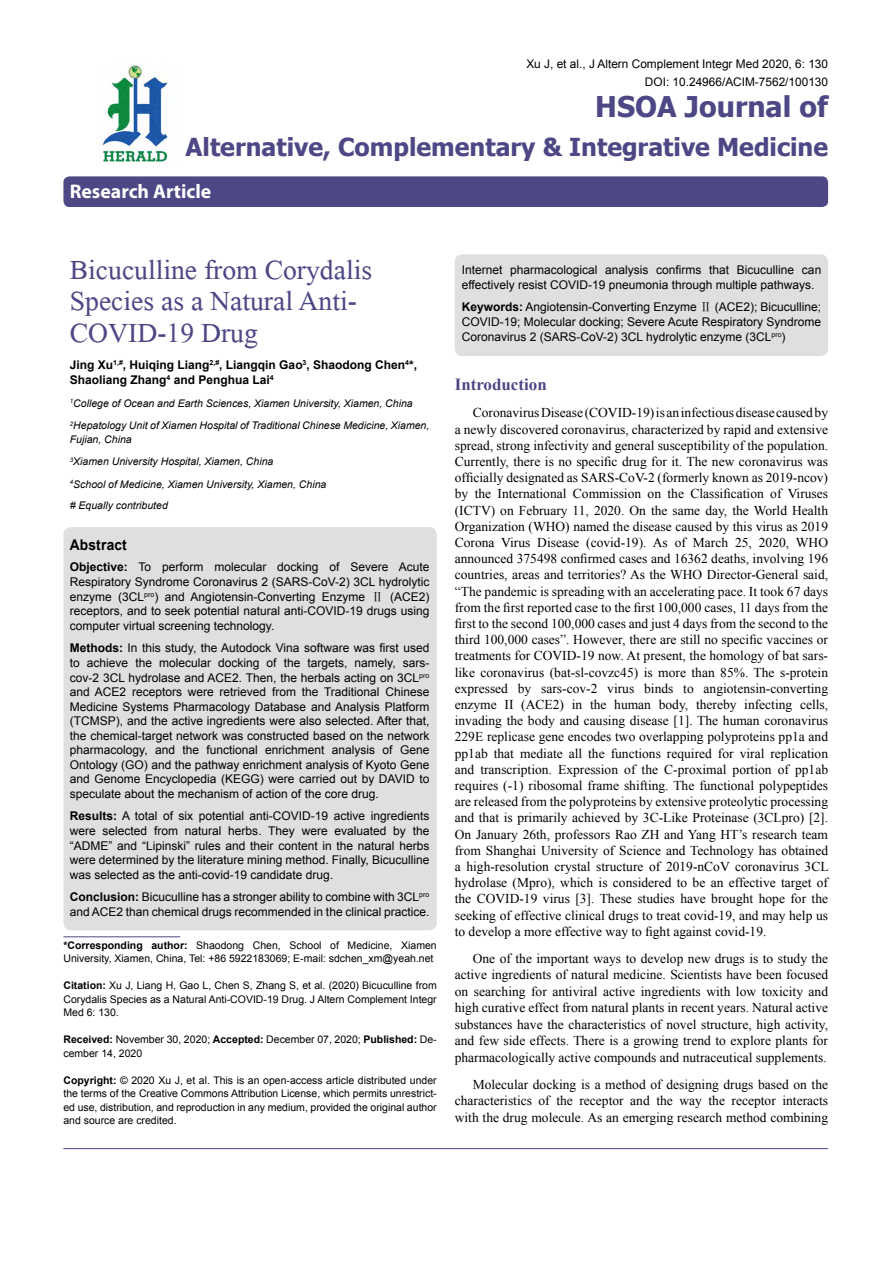
<style>
.page{position:relative;width:893px;height:1263px;background:#fff}
.page>*{position:absolute;margin:0;border:0;box-sizing:border-box;transform-origin:0 0}
.t1{font:41.25px/31.5px "Microsoft Himalaya";color:#4d4785}
.t2{font:700 28.5px "Tahoma";color:#4d4785}
.t3{font:700 24.75px "Tahoma";color:#4d4785}
.t4{font:700 19.8px "Myriad Hebrew";color:#fff}
.t5{font:700 16.95px "Times New Roman";color:#4d4785}
.t6{font:700 14.85px "Arial";letter-spacing:.015em;color:#000;scale:.93 1}
.t7{font:13.5px/16.2px "Times New Roman";color:#000;text-align:justify}
.t8{font:12px/14.5px "Arial";color:#000;text-align:justify}
.t9{font:700 12px/15px "Arial";color:#000}
.t10{font:11.85px/18px "Arial";color:#000;text-align:right}
.t11{font:10.5px/13.5px "Arial";color:#000}
.t12{font:italic 10.5px/22.5px "Arial";color:#000}
.s1{font-weight:700}
.s2{font-family:"Sim Sun"}
</style>
<div class="page">
<div style="left:63px;top:176px;width:765px;height:31px;background:#4d4785;border-radius:6px"></div>
<hr style="left:63px;top:936px;width:117px;height:1px;background:#4d4785">
<img style="left:101px;top:65px;width:67px;height:98px">
<hr style="left:63px;top:1148px;width:765px;height:1px;background:#4d4785">
<div style="left:63px;top:527px;width:374px;height:403px;background:#dedfe0;border-radius:8px"></div>
<div style="left:455px;top:254px;width:373px;height:102px;background:#dedfe0;border-radius:8px"></div>
<p class="t10" style="left:526px;top:55px;width:303px">Xu J, et al., J Altern Complement Integr Med 2020, 6: 130<br>DOI: 10.24966/ACIM-7562/100130</p>
<h2 class="t2" style="left:595px;top:87px;width:234px">HSOA Journal of</h2>
<h3 class="t3" style="left:186px;top:130px;width:644px">Alternative, Complementary &amp; Integrative Medicine</h3>
<h3 class="t4" style="left:70px;top:180px;width:143px">Research Article</h3>
<h1 class="t1" style="left:70px;top:249px;width:304px">Bicuculline from Corydalis<br>Species as a Natural Anti-<br>COVID-19 Drug</h1>
<p class="t9" style="left:70px;top:358px;width:349px">Jing Xu<sup>1,#</sup>, Huiqing Liang<sup>2,#</sup>, Liangqin Gao<sup>3</sup>, Shaodong Chen<sup>4</sup>*,<br>Shaoliang Zhang<sup>4</sup> and Penghua Lai<sup>4</sup></p>
<p class="t12" style="left:70px;top:392px;width:361px"><sup>1</sup>College of Ocean and Earth Sciences, Xiamen University, Xiamen, China<br><sup>2</sup>Hepatology Unit of Xiamen Hospital of Traditional Chinese Medicine, Xiamen,</p>
<p class="t12" style="left:70px;top:428px;width:258px">Fujian, China<br><sup>3</sup>Xiamen University Hospital, Xiamen, China<br><sup>4</sup>School of Medicine, Xiamen University, Xiamen, China</p>
<p class="t12" style="left:70px;top:494px;width:100px"># Equally contributed</p>
<p class="t6" style="left:70px;top:535px;width:63px">Abstract</p>
<p class="t8" style="left:70px;top:560px;width:361px"><span class="s1">Objective:</span> To perform molecular docking of Severe Acute Respiratory Syndrome Coronavirus 2 (SARS-CoV-2) 3CL hydrolytic enzyme (3CL<sup>pro</sup>) and Angiotensin-Converting Enzyme <span class="s2">Ⅱ</span> (ACE2) receptors, and to seek potential natural anti-COVID-19 drugs using computer virtual screening technology.</p>
<p class="t8" style="left:70px;top:641px;width:361px"><span class="s1">Methods:</span> In this study, the Autodock Vina software was first used to achieve the molecular docking of the targets, namely, sars&shy;cov-2 3CL hydrolase and ACE2. Then, the herbals acting on 3CL<sup>pro </sup>and ACE2 receptors were retrieved from the Traditional Chinese Medicine Systems Pharmacology Database and Analysis Platform (TCMSP), and the active ingredients were also selected. After that, the chemical-target network was constructed based on the network pharmacology, and the functional enrichment analysis of Gene Ontology (GO) and the pathway enrichment analysis of Kyoto Gene and Genome Encyclopedia (KEGG) were carried out by DAVID to speculate about the mechanism of action of the core drug.</p>
<p class="t8" style="left:70px;top:809px;width:361px"><span class="s1">Results:</span> A total of six potential anti-COVID-19 active ingredients were selected from natural herbs. They were evaluated by the “ADME” and “Lipinski” rules and their content in the natural herbs were determined by the literature mining method. Finally, Bicuculline was selected as the anti-covid-19 candidate drug.</p>
<p class="t8" style="left:70px;top:889px;width:361px"><span class="s1">Conclusion:</span> Bicuculline has a stronger ability to combine with 3CL<sup>pro </sup>and ACE2 than chemical drugs recommended in the clinical practice.</p>
<p class="t11" style="left:63px;top:938px;width:375px"><span class="s1">*Corresponding author:</span> Shaodong Chen, School of Medicine, Xiamen<br>University, Xiamen, China, Tel: +86 5922183069; E-mail: sdchen_xm@yeah.net</p>
<p class="t11" style="left:63px;top:979px;width:375px;text-align:justify"><span class="s1">Citation:</span> Xu J, Liang H, Gao L, Chen S, Zhang S, et al. (2020) Bicuculline from Corydalis Species as a Natural Anti-COVID-19 Drug. J Altern Complement Integr Med 6: 130.</p>
<p class="t11" style="left:63px;top:1033px;width:375px"><span class="s1">Received:</span> November 30, 2020; <span class="s1">Accepted:</span> December 07, 2020; <span class="s1">Published:</span> De&shy;cember 14, 2020</p>
<p class="t11" style="left:63px;top:1073px;width:375px;text-align:justify"><span class="s1">Copyright:</span> © 2020 Xu J, et al. This is an open-access article distributed under the terms of the Creative Commons Attribution License, which permits unrestrict&shy;ed use, distribution, and reproduction in any medium, provided the original author and source are credited.</p>
<p class="t8" style="left:462px;top:262px;width:361px;line-height:15px">Internet pharmacological analysis confirms that Bicuculline can effectively resist COVID-19 pneumonia through multiple pathways.</p>
<p class="t8" style="left:462px;top:299px;width:361px;line-height:15px"><span class="s1">Keywords:</span> Angiotensin-Converting Enzyme <span class="s2">Ⅱ</span> (ACE2); Bicuculline; COVID-19; Molecular docking; Severe Acute Respiratory Syndrome Coronavirus 2 (SARS-CoV-2) 3CL hydrolytic enzyme (3CL<sup>pro</sup>)</p>
<p class="t5" style="left:455px;top:373px;width:93px">Introduction</p>
<p class="t7" style="left:455px;top:405px;width:375px;text-indent:18px">Coronavirus Disease (COVID-19) is an infectious disease caused by a newly discovered coronavirus, characterized by rapid and extensive spread, strong infectivity and general susceptibility of the population.<br>Currently, there is no specific drug for it. The new coronavirus was officially designated as SARS-CoV-2 (formerly known as 2019-ncov) by the International Commission on the Classification of Viruses (ICTV) on February 11, 2020. On the same day, the World Health Organization (WHO) named the disease caused by this virus as 2019<br>Corona Virus Disease (covid-19). As of March 25, 2020, WHO announced 375498 confirmed cases and 16362 deaths, involving 196 countries, areas and territories? As the WHO Director-General said, “The pandemic is spreading with an accelerating pace. It took 67 days from the first reported case to the first 100,000 cases, 11 days from the first to the second 100,000 cases and just 4 days from the second to the third 100,000 cases”. However, there are still no specific vaccines or treatments for COVID-19 now. At present, the homology of bat sars&shy;like coronavirus (bat-sl-covzc45) is more than 85%. The s-protein expressed by sars-cov-2 virus binds to angiotensin-converting enzyme II (ACE2) in the human body, thereby infecting cells, invading the body and causing disease [1]. The human coronavirus 229E replicase gene encodes two overlapping polyproteins pp1a and pp1ab that mediate all the functions required for viral replication and transcription. Expression of the C-proximal portion of pp1ab requires (-1) ribosomal frame shifting. The functional polypeptides are released from the polyproteins by extensive proteolytic processing and that is primarily achieved by 3C-Like Proteinase (3CLpro) [2].<br>On January 26th, professors Rao ZH and Yang HT’s research team from Shanghai University of Science and Technology has obtained a high-resolution crystal structure of 2019-nCoV coronavirus 3CL hydrolase (Mpro), which is considered to be an effective target of the COVID-19 virus [3]. These studies have brought hope for the seeking of effective clinical drugs to treat covid-19, and may help us to develop a more effective way to fight against covid-19.</p>
<p class="t7" style="left:455px;top:950px;width:375px;text-indent:18px">One of the important ways to develop new drugs is to study the active ingredients of natural medicine. Scientists have been focused on searching for antiviral active ingredients with low toxicity and high curative effect from natural plants in recent years. Natural active substances have the characteristics of novel structure, high activity, and few side effects. There is a growing trend to explore plants for pharmacologically active compounds and nutraceutical supplements.</p>
<p class="t7" style="left:455px;top:1076px;width:375px;text-indent:18px">Molecular docking is a method of designing drugs based on the characteristics of the receptor and the way the receptor interacts with the drug molecule. As an emerging research method combining</p>
</div>
